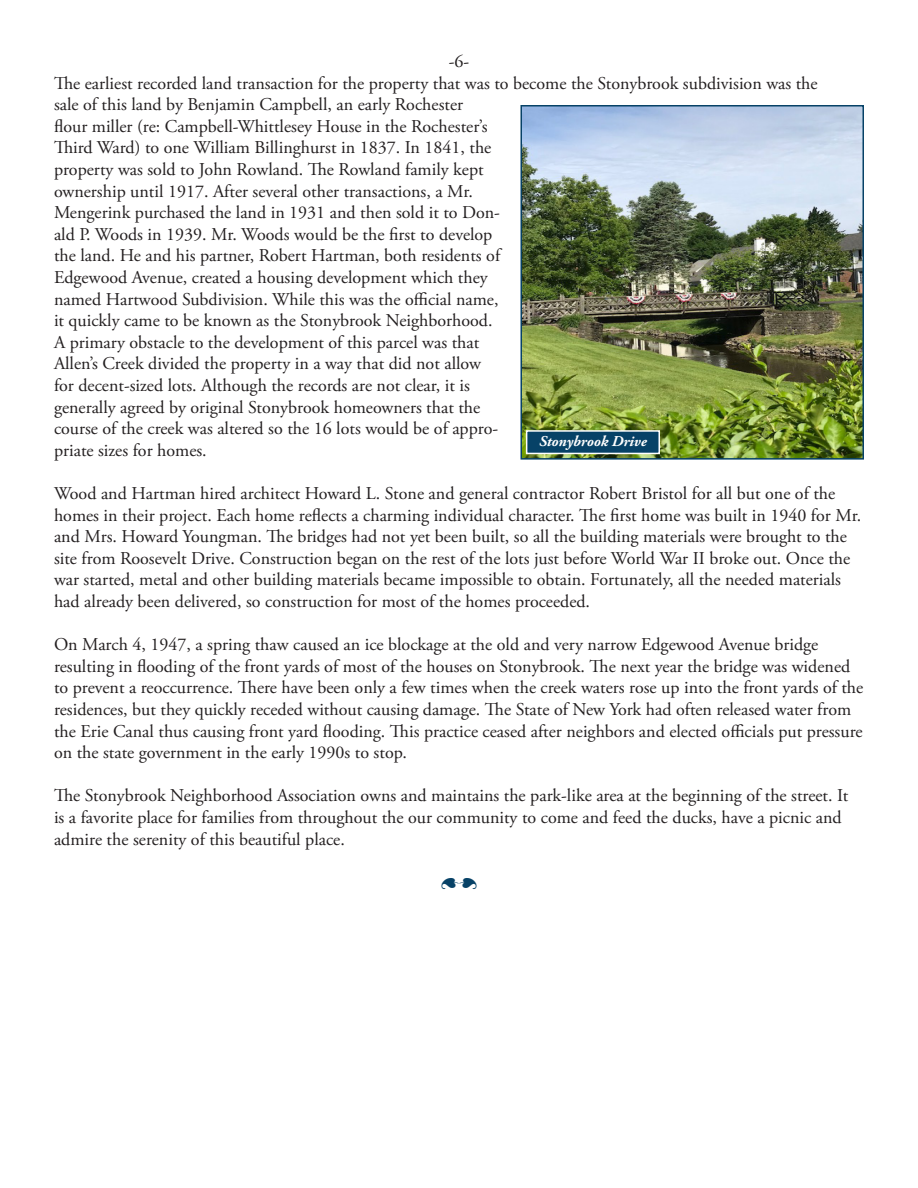
<style>
.page{position:relative;width:918px;height:1188px;background:#fff}
.page>*{position:absolute;margin:0;border:0;box-sizing:border-box;transform-origin:0 0}
.t1{font:18px/21.6px "Adobe Garamond Pro";color:#231f20}
.t2{font:18px "Botanical";color:#074267}
.t3{font:italic 700 15px "Adobe Garamond Pro";color:#fff}
</style>
<div class="page">
<img style="left:523px;top:108px;width:338px;height:349px">
<div style="left:520px;top:105px;width:344px;height:355px;border:2px solid #074267"></div>
<div style="left:527px;top:431px;width:132px;height:22px;background:#074267"></div>
<div style="left:526px;top:430px;width:134px;height:24px;border:2px solid #fff"></div>
<p class="t1" style="left:449px;top:51px;width:22px">-6-</p>
<p class="t1" style="left:54px;top:73px;width:765px">The earliest recorded land transaction for the property that was to become the Stonybrook subdivision was the sale of this land by Benjamin Campbell, an early Rochester<br>flour miller (re: Campbell-Whittlesey House in the Rochester’s<br>Third Ward) to one William Billinghurst in 1837. In 1841, the<br>property was sold to John Rowland. The Rowland family kept<br>ownership until 1917. After several other transactions, a Mr.<br>Mengerink purchased the land in 1931 and then sold it to Don-<br>ald P. Woods in 1939. Mr. Woods would be the first to develop<br>the land. He and his partner, Robert Hartman, both residents of<br>Edgewood Avenue, created a housing development which they<br>named Hartwood Subdivision. While this was the official name,<br>it quickly came to be known as the Stonybrook Neighborhood.<br>A primary obstacle to the development of this parcel was that<br>Allen’s Creek divided the property in a way that did not allow<br>for decent-sized lots. Although the records are not clear, it is<br>generally agreed by original Stonybrook homeowners that the<br>course of the creek was altered so the 16 lots would be of appro-<br>priate sizes for homes.</p>
<p class="t1" style="left:54px;top:483px;width:809px">Wood and Hartman hired architect Howard L. Stone and general contractor Robert Bristol for all but one of the homes in their project. Each home reflects a charming individual character. The first home was built in 1940 for Mr. and Mrs. Howard Youngman. The bridges had not yet been built, so all the building materials were brought to the site from Roosevelt Drive. Construction began on the rest of the lots just before World War II broke out. Once the war started, metal and other building materials became impossible to obtain. Fortunately, all the needed materials had already been delivered, so construction for most of the homes proceeded.</p>
<p class="t1" style="left:54px;top:634px;width:811px">On March 4, 1947, a spring thaw caused an ice blockage at the old and very narrow Edgewood Avenue bridge resulting in flooding of the front yards of most of the houses on Stonybrook. The next year the bridge was widened to prevent a reoccurrence. There have been only a few times when the creek waters rose up into the front yards of the residences, but they quickly receded without causing damage. The State of New York had often released water from the Erie Canal thus causing front yard flooding. This practice ceased after neighbors and elected officials put pressure on the state government in the early 1990s to stop.</p>
<p class="t1" style="left:54px;top:786px;width:796px">The Stonybrook Neighborhood Association owns and maintains the park-like area at the beginning of the street. It is a favorite place for families from throughout the our community to come and feed the ducks, have a picnic and admire the serenity of this beautiful place.</p>
<p class="t2" style="left:441px;top:874px;width:37px">AB</p>
<p class="t3" style="left:539px;top:433px;width:109px">Stonybrook Drive</p>
</div>
